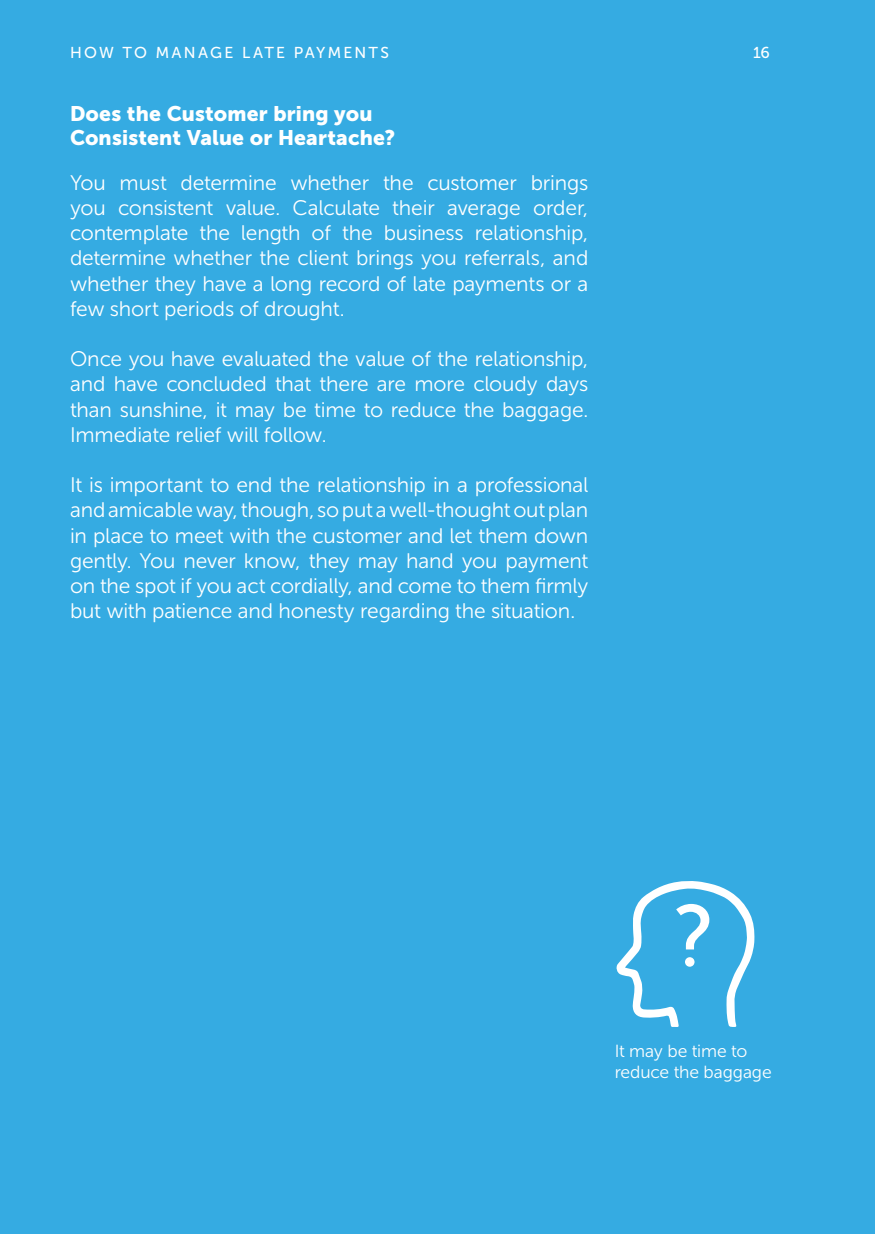
<style>
.page{position:relative;width:875px;height:1234px;background:#35abe2}
.page>*{position:absolute;margin:0;border:0;box-sizing:border-box;transform-origin:0 0}
.t1{font:21px/25.2px "Museo Sans Cyrl 300";letter-spacing:-.01em;color:#fff;text-align:justify}
.t2{font:21px/24.5px "Museo Sans Cyrl 900";letter-spacing:.01em;color:#fff}
.t3{font:17.5px/21px "Museo Sans Cyrl 300";letter-spacing:-.005em;color:#fff}
.t4{font:15.75px "Museo Sans Cyrl 500";letter-spacing:.14em;color:#fff}
</style>
<div class="page">
<svg style="left:616px;top:881px;width:139px;height:146px"></svg>
<div style="left:685px;top:957px;width:10px;height:10px;background:#fff;border-radius:50%"></div>
<p class="t4" style="left:70px;top:44px;width:321px">HOW TO MANAGE LATE PAYMENTS</p>
<p class="t4" style="left:753px;top:44px;width:18px">16</p>
<p class="t2" style="left:70px;top:101px;width:327px">Does the Customer bring you<br>Consistent Value or Heartache?</p>
<p class="t1" style="left:70px;top:170px;width:520px">You must determine whether the customer brings you consistent value. Calculate their average order, contemplate the length of the business relationship, determine whether the client brings you referrals, and whether they have a long record of late payments or a few short periods of drought.</p>
<p class="t1" style="left:70px;top:346px;width:520px">Once you have evaluated the value of the relationship, and have concluded that there are more cloudy days than sunshine, it may be time to reduce the baggage.<br>Immediate relief will follow.</p>
<p class="t1" style="left:70px;top:472px;width:520px">It is important to end the relationship in a professional and amicable way, though, so put a well-thought out plan in place to meet with the customer and let them down gently. You never know, they may hand you payment on the spot if you act cordially, and come to them firmly but with patience and honesty regarding the situation.</p>
<p class="t3" style="left:615px;top:1041px;width:159px">It may be time to reduce the baggage</p>
</div>
